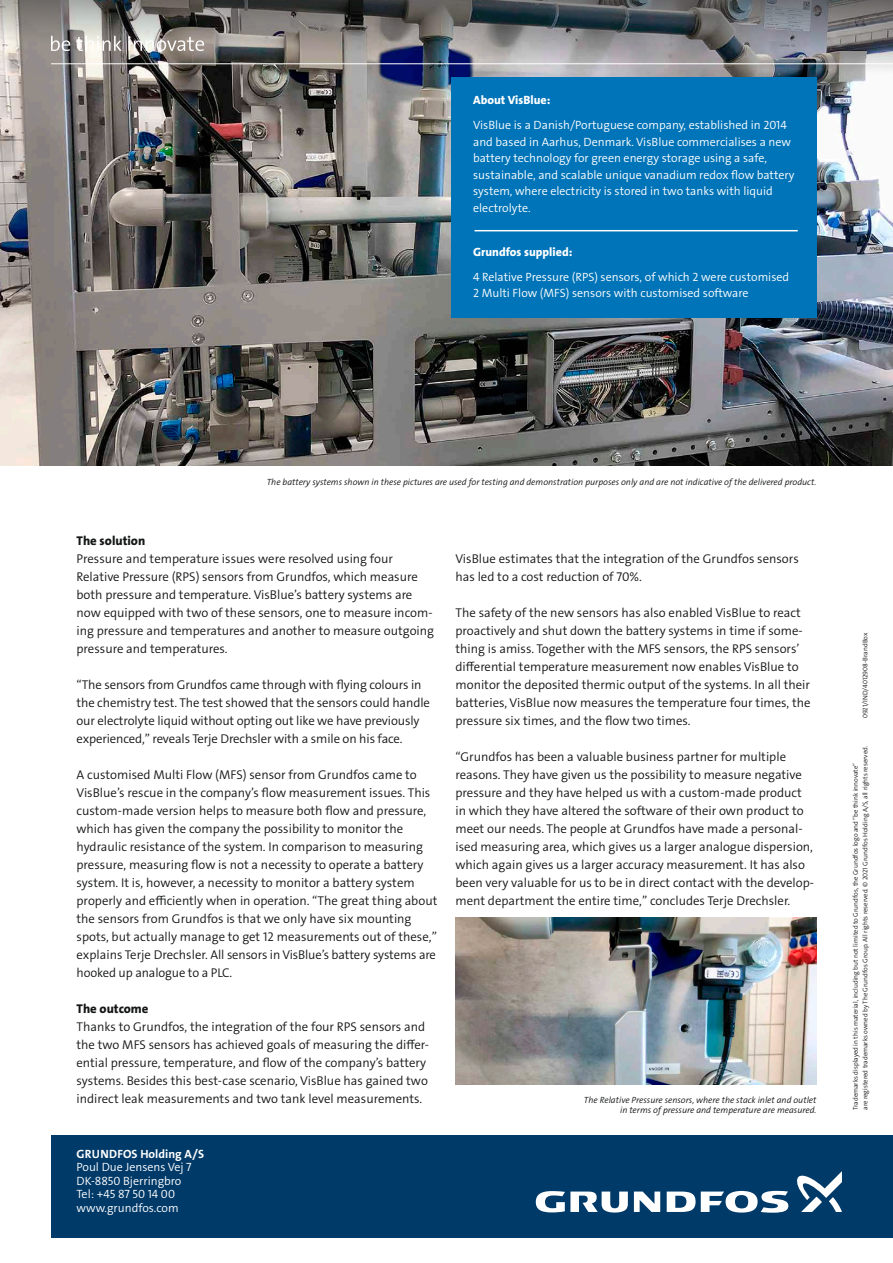
<style>
.page{position:relative;width:893px;height:1263px;background:#fff}
.page>*{position:absolute;margin:0;border:0;box-sizing:border-box;transform-origin:0 0}
.t1{font:12.75px/18px "Grundfos The Sans V2 OT 4 SL";color:#151616}
.t2{font:12.75px "Grundfos The Sans V2 OT 8 XB";color:#151616}
.t3{font:12px/16.5px "Grundfos The Sans V2 OT 4 SL";color:#fff}
.t4{font:12px "Grundfos The Sans V2 OT 8 XB";color:#fff}
.t5{font:12px "Grundfos The Sans V2 OT 7 B";letter-spacing:.01em;color:#fff}
.t6{font:9px/10.8px "Grundfos The Sans V2 OT 4 SL Italic";color:#151616;text-align:right}
.t7{font:6.75px/9.8px "Grundfos The Sans V2 OT 4 SL";color:#151616}
</style>
<div class="page">
<img style="left:0;top:73px;width:893px;height:393px">
<div style="left:51px;top:1135px;width:842px;height:102px;background:#003a69"></div>
<svg style="left:634px;top:1191px;width:26px;height:21px"></svg>
<svg style="left:536px;top:1191px;width:92px;height:21px"></svg>
<svg style="left:667px;top:1191px;width:121px;height:22px"></svg>
<svg style="left:797px;top:1171px;width:45px;height:41px"></svg>
<img style="left:455px;top:917px;width:361px;height:167px">
<img style="left:0;top:0;width:893px;height:73px">
<svg style="left:51px;top:36px;width:19px;height:15px"></svg>
<svg style="left:76px;top:36px;width:46px;height:15px"></svg>
<svg style="left:128px;top:36px;width:76px;height:15px"></svg>
<hr style="left:51px;top:63px;width:842px;height:1px;background:#fff">
<div style="left:451px;top:77px;width:365px;height:240px;background:#0074b8"></div>
<hr style="left:475px;top:230px;width:323px;height:1px;background:#fff">
<p class="t4" style="left:473px;top:92px;width:79px">About VisBlue:</p>
<p class="t3" style="left:473px;top:117px;width:323px">VisBlue is a Danish/Portuguese company, established in 2014 and based in Aarhus, Denmark. VisBlue commercialises a new battery technology for green energy storage using a safe, sustainable, and scalable unique vanadium redox flow battery system, where electricity is stored in two tanks with liquid electrolyte.</p>
<p class="t4" style="left:473px;top:244px;width:101px">Grundfos supplied:</p>
<p class="t3" style="left:473px;top:269px;width:318px;line-height:16px">4 Relative Pressure (RPS) sensors, of which 2 were customised<br>2 Multi Flow (MFS) sensors with customised software</p>
<p class="t6" style="left:267px;top:477px;width:551px">The battery systems shown in these pictures are used for testing and demonstration purposes only and are not indicative of the delivered product.</p>
<p class="t2" style="left:77px;top:532px;width:70px">The solution</p>
<p class="t1" style="left:77px;top:549px;width:359px">Pressure and temperature issues were resolved using four Relative Pressure (RPS) sensors from Grundfos, which measure both pressure and temperature. VisBlue’s battery systems are now equipped with two of these sensors, one to measure incom&shy;ing pressure and temperatures and another to measure outgoing pressure and temperatures.</p>
<p class="t1" style="left:77px;top:675px;width:355px">“The sensors from Grundfos came through with flying colours in the chemistry test. The test showed that the sensors could handle our electrolyte liquid without opting out like we have previously experienced,” reveals Terje Drechsler with a smile on his face.</p>
<p class="t1" style="left:77px;top:765px;width:362px">A customised Multi Flow (MFS) sensor from Grundfos came to VisBlue’s rescue in the company’s flow measurement issues. This custom-made version helps to measure both flow and pressure, which has given the company the possibility to monitor the hydraulic resistance of the system. In comparison to measuring pressure, measuring flow is not a necessity to operate a battery system. It is, however, a necessity to monitor a battery system properly and efficiently when in operation. “The great thing about the sensors from Grundfos is that we only have six mounting spots, but actually manage to get 12 measurements out of these,” explains Terje Drechsler. All sensors in VisBlue’s battery systems are hooked up analogue to a PLC.</p>
<p class="t2" style="left:77px;top:1000px;width:74px">The outcome</p>
<p class="t1" style="left:77px;top:1017px;width:354px">Thanks to Grundfos, the integration of the four RPS sensors and the two MFS sensors has achieved goals of measuring the differ&shy;ential pressure, temperature, and flow of the company’s battery systems. Besides this best-case scenario, VisBlue has gained two indirect leak measurements and two tank level measurements.</p>
<p class="t5" style="left:77px;top:1146px;width:129px">GRUNDFOS Holding A/S</p>
<p class="t3" style="left:77px;top:1161px;width:117px;line-height:13.5px">Poul Due Jensens Vej 7<br>DK-8850 Bjerringbro<br>Tel: +45 87 50 14 00 www.grundfos.com</p>
<p class="t1" style="left:455px;top:549px;width:345px">VisBlue estimates that the integration of the Grundfos sensors has led to a cost reduction of 70%.</p>
<p class="t1" style="left:455px;top:603px;width:357px">The safety of the new sensors has also enabled VisBlue to react proactively and shut down the battery systems in time if some&shy;thing is amiss. Together with the MFS sensors, the RPS sensors’ differential temperature measurement now enables VisBlue to monitor the deposited thermic output of the systems. In all their batteries, VisBlue now measures the temperature four times, the pressure six times, and the flow two times.</p>
<p class="t1" style="left:455px;top:747px;width:360px">“Grundfos has been a valuable business partner for multiple reasons. They have given us the possibility to measure negative pressure and they have helped us with a custom-made product in which they have altered the software of their own product to meet our needs. The people at Grundfos have made a personal&shy;ised measuring area, which gives us a larger analogue dispersion, which again gives us a larger accuracy measurement. It has also been very valuable for us to be in direct contact with the develop&shy;ment department the entire time,” concludes Terje Drechsler.</p>
<p class="t6" style="left:584px;top:1094px;width:234px">The Relative Pressure sensors, where the stack inlet and outlet in terms of pressure and temperature are measured.</p>
<p class="t7" style="left:860px;top:718px;width:87px;rotate:-90deg">0921/IND/4012908-BrandBox</p>
<p class="t7" style="left:851px;top:1110px;width:366px;rotate:-90deg">Trademarks displayed in this material, including but not limited to Grundfos, the Grundfos logo and “be think innovate”<br>are registered trademarks owned by The Grundfos Group. All rights reserved. © 2021 Grundfos Holding A/S, all rights reserved.</p>
</div>
